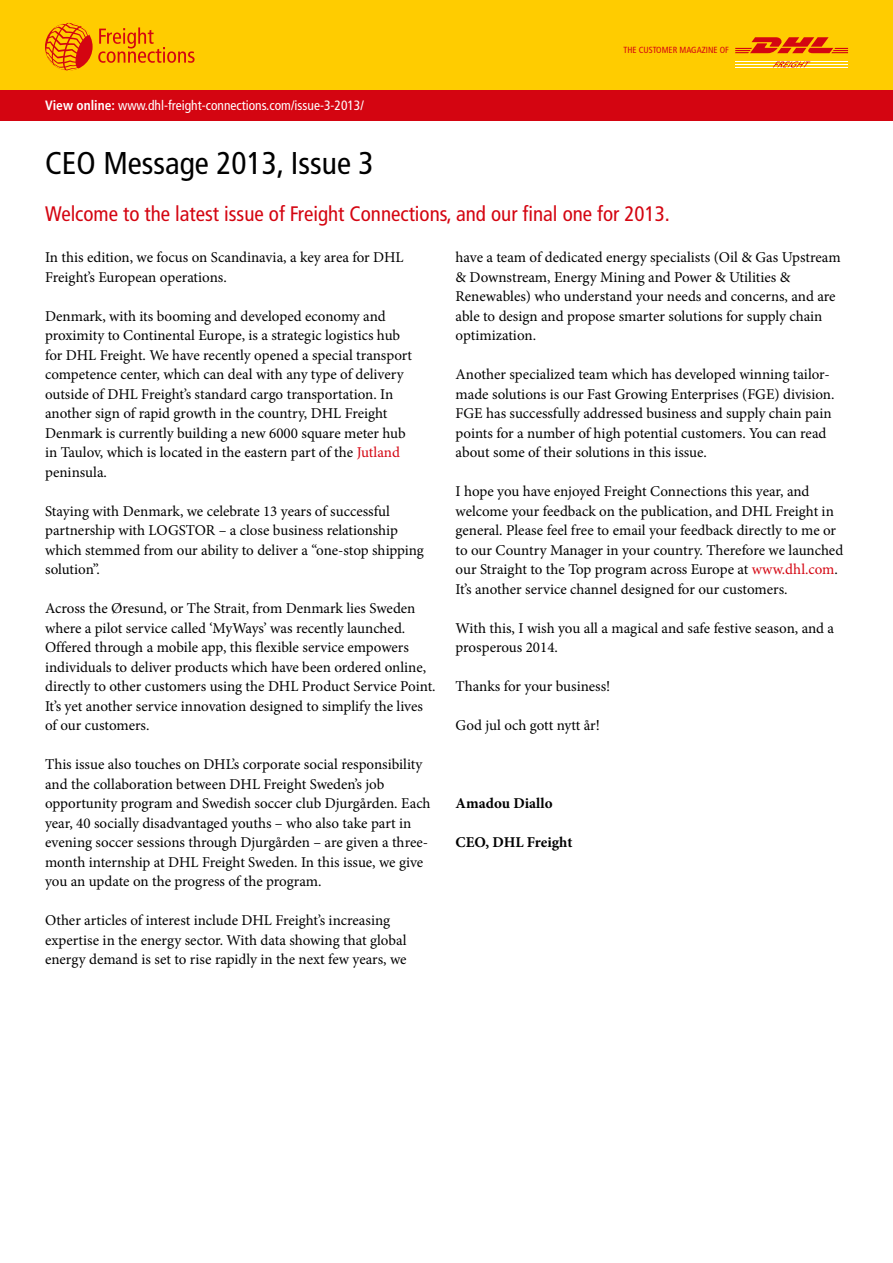
<style>
.page{position:relative;width:893px;height:1263px;background:#fff}
.page>*{position:absolute;margin:0;border:0;box-sizing:border-box;transform-origin:0 0}
.t1{font:condensed 31.5px "Frutiger LT Std";color:#000}
.t2{font:condensed 21px "Frutiger LT Std";color:#d40511}
.t3{font:15px/19.5px "Minion Pro";color:#000}
.t4{font:700 15px "Minion Pro";color:#000}
.t5{font:condensed 13.5px "Frutiger LT Std";color:#fff}
.t6{font:condensed 8.85px "Frutiger LT Std";color:#d40511}
.s1{font-weight:700}
.s2{color:#d40511}
</style>
<div class="page">
<div style="left:0;top:0;width:893px;height:90px;background:#fc0"></div>
<svg style="left:98px;top:27px;width:97px;height:36px"></svg>
<svg style="left:46px;top:23px;width:45px;height:48px"></svg>
<hr style="left:735px;top:62px;width:113px;height:1px;background:#fff">
<hr style="left:735px;top:64px;width:113px;height:1px;background:#fff">
<hr style="left:735px;top:67px;width:113px;height:1px;background:#fff">
<svg style="left:773px;top:61px;width:37px;height:6px"></svg>
<svg style="left:735px;top:37px;width:113px;height:16px"></svg>
<div style="left:0;top:90px;width:893px;height:30px;background:#d40511"></div>
<p class="t5" style="left:45px;top:97px;width:320px"><span class="s1">View online:</span> www.dhl-freight-connections.com/issue-3-2013/</p>
<p class="t6" style="left:623px;top:45px;width:107px">The Customer Magazine of</p>
<h1 class="t1" style="left:45px;top:144px;width:330px">CEO Message 2013, Issue 3</h1>
<h2 class="t2" style="left:45px;top:202px;width:626px">Welcome to the latest issue of Freight Connections, and our final one for 2013.</h2>
<p class="t3" style="left:45px;top:248px;width:360px">In this edition, we focus on Scandinavia, a key area for DHL<br>Freight’s European operations.</p>
<p class="t3" style="left:45px;top:306px;width:369px">Denmark, with its booming and developed economy and proximity to Continental Europe, is a strategic logistics hub for DHL Freight. We have recently opened a special transport competence center, which can deal with any type of delivery outside of DHL Freight’s standard cargo transportation. In another sign of rapid growth in the country, DHL Freight Denmark is currently building a new 6000 square meter hub in Taulov, which is located in the eastern part of the <span class="s2">Jutland </span>peninsula.</p>
<p class="t3" style="left:45px;top:501px;width:380px">Staying with Denmark, we celebrate 13 years of successful partnership with LOGSTOR – a close business relationship which stemmed from our ability to deliver a “one-stop shipping solution”.</p>
<p class="t3" style="left:45px;top:599px;width:392px">Across the Øresund, or The Strait, from Denmark lies Sweden where a pilot service called ‘MyWays’ was recently launched.<br>Offered through a mobile app, this flexible service empowers individuals to deliver products which have been ordered online, directly to other customers using the DHL Product Service Point.<br>It’s yet another service innovation designed to simplify the lives of our customers.</p>
<p class="t3" style="left:45px;top:755px;width:387px">This issue also touches on DHL’s corporate social responsibility and the collaboration between DHL Freight Sweden’s job opportunity program and Swedish soccer club Djurgården. Each year, 40 socially disadvantaged youths – who also take part in evening soccer sessions through Djurgården – are given a three&shy;month internship at DHL Freight Sweden. In this issue, we give you an update on the progress of the program.</p>
<p class="t3" style="left:45px;top:911px;width:363px">Other articles of interest include DHL Freight’s increasing expertise in the energy sector. With data showing that global energy demand is set to rise rapidly in the next few years, we</p>
<p class="t3" style="left:456px;top:248px;width:387px">have a team of dedicated energy specialists (Oil &amp; Gas Upstream &amp; Downstream, Energy Mining and Power &amp; Utilities &amp; Renewables) who understand your needs and concerns, and are able to design and propose smarter solutions for supply chain optimization.</p>
<p class="t3" style="left:456px;top:365px;width:380px">Another specialized team which has developed winning tailor&shy;made solutions is our Fast Growing Enterprises (FGE) division.<br>FGE has successfully addressed business and supply chain pain points for a number of high potential customers. You can read about some of their solutions in this issue.</p>
<p class="t3" style="left:456px;top:482px;width:389px">I hope you have enjoyed Freight Connections this year, and welcome your feedback on the publication, and DHL Freight in general. Please feel free to email your feedback directly to me or to our Country Manager in your country. Therefore we launched our Straight to the Top program across Europe at <span class="s2">www.dhl.com</span>.<br>It’s another service channel designed for our customers.</p>
<p class="t3" style="left:456px;top:618px;width:380px">With this, I wish you all a magical and safe festive season, and a prosperous 2014.</p>
<p class="t3" style="left:456px;top:677px;width:156px">Thanks for your business!</p>
<p class="t3" style="left:456px;top:716px;width:146px">God jul och gott nytt år!</p>
<p class="t4" style="left:456px;top:793px;width:99px">Amadou Diallo</p>
<p class="t4" style="left:456px;top:832px;width:118px">CEO, DHL Freight</p>
</div>
